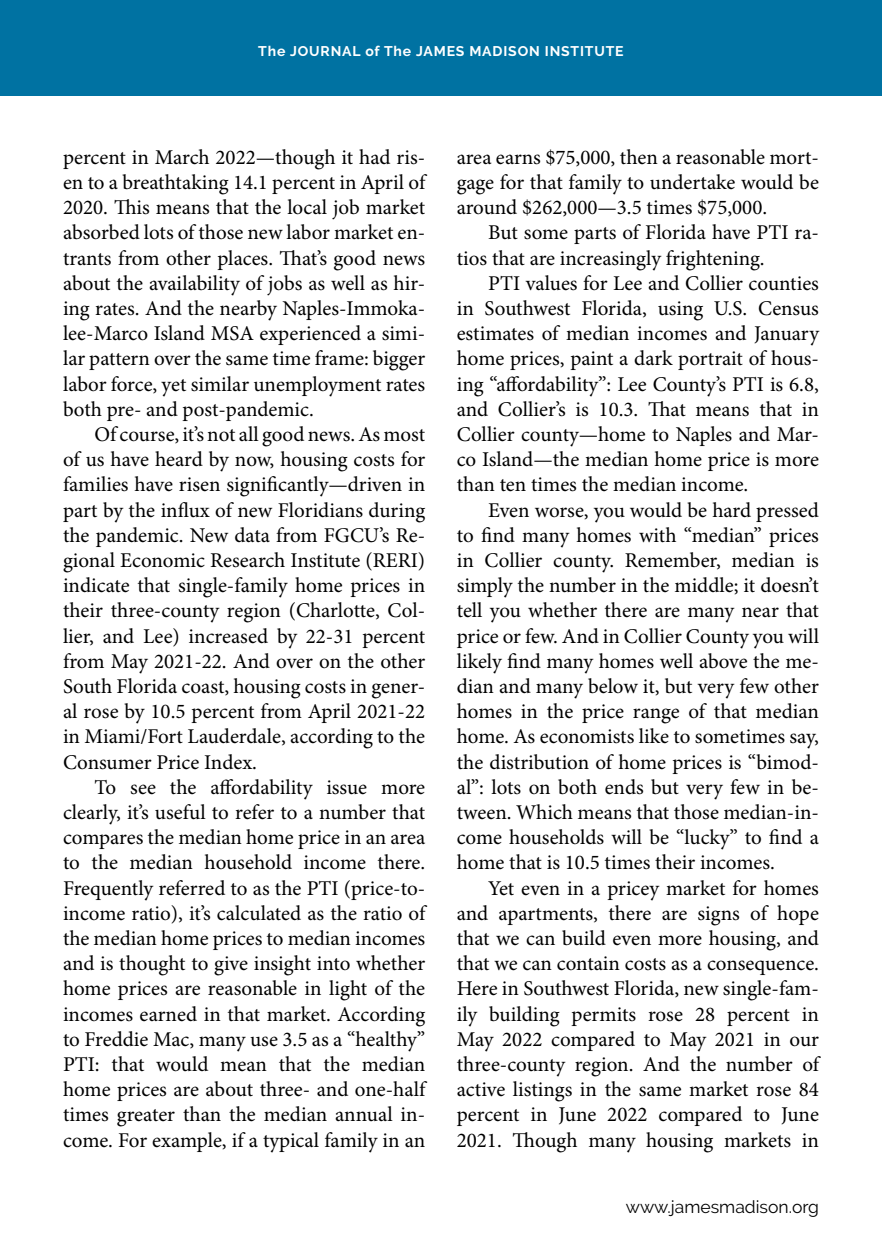
<style>
.page{position:relative;width:882px;height:1260px;background:#fff}
.page>*{position:absolute;margin:0;border:0;box-sizing:border-box;transform-origin:0 0}
.Body_Indent{font:21px/25.2px "Minion Pro";color:#000;text-align:justify}
.t1{font:17.5px "Raleway";color:#000}
.t2{font:700 14px "Raleway";letter-spacing:.06em;color:#fff}
</style>
<div class="page">
<div style="left:0;top:0;width:882px;height:96px;background:#0072a2"></div>
<p class="t2" style="left:258px;top:43px;width:367px">The JOURNAL of The JAMES MADISON INSTITUTE</p>
<p class="Body_Indent" style="left:63px;top:145px;width:364px">percent in March 2022—though it had ris&shy;en to a breathtaking 14.1 percent in April of 2020. This means that the local job market absorbed lots of those new labor market en&shy;trants from other places. That’s good news about the availability of jobs as well as hir&shy;ing rates. And the nearby Naples-Immoka&shy;lee-Marco Island MSA experienced a simi&shy;lar pattern over the same time frame: bigger labor force, yet similar unemployment rates both pre- and post-pandemic.</p>
<p class="Body_Indent" style="left:63px;top:423px;width:364px;text-indent:32px">Of course, it’s not all good news. As most of us have heard by now, housing costs for families have risen significantly—driven in part by the influx of new Floridians during the pandemic. New data from FGCU’s Re&shy;gional Economic Research Institute (RERI) indicate that single-family home prices in their three-county region (Charlotte, Col&shy;lier, and Lee) increased by 22-31 percent from May 2021-22. And over on the other South Florida coast, housing costs in gener&shy;al rose by 10.5 percent from April 2021-22 in Miami/Fort Lauderdale, according to the Consumer Price Index.</p>
<p class="Body_Indent" style="left:63px;top:775px;width:364px;text-indent:32px">To see the affordability issue more clearly, it’s useful to refer to a number that compares the median home price in an area to the median household income there.<br>Frequently referred to as the PTI (price-to&shy;income ratio), it’s calculated as the ratio of the median home prices to median incomes and is thought to give insight into whether home prices are reasonable in light of the incomes earned in that market. According to Freddie Mac, many use 3.5 as a “healthy” PTI: that would mean that the median home prices are about three- and one-half times greater than the median annual in&shy;come. For example, if a typical family in an</p>
<p class="Body_Indent" style="left:457px;top:145px;width:364px">area earns $75,000, then a reasonable mort&shy;gage for that family to undertake would be around $262,000—3.5 times $75,000.</p>
<p class="Body_Indent" style="left:457px;top:221px;width:364px;text-indent:32px">But some parts of Florida have PTI ra&shy;tios that are increasingly frightening.</p>
<p class="Body_Indent" style="left:457px;top:271px;width:364px;text-indent:32px">PTI values for Lee and Collier counties in Southwest Florida, using U.S. Census estimates of median incomes and January home prices, paint a dark portrait of hous&shy;ing “affordability”: Lee County’s PTI is 6.8, and Collier’s is 10.3. That means that in Collier county—home to Naples and Mar&shy;co Island—the median home price is more than ten times the median income.</p>
<p class="Body_Indent" style="left:457px;top:498px;width:364px;text-indent:32px">Even worse, you would be hard pressed to find many homes with “median” prices in Collier county. Remember, median is simply the number in the middle; it doesn’t tell you whether there are many near that price or few. And in Collier County you will likely find many homes well above the me&shy;dian and many below it, but very few other homes in the price range of that median home. As economists like to sometimes say, the distribution of home prices is “bimod&shy;al”: lots on both ends but very few in be&shy;tween. Which means that those median-in&shy;come households will be “lucky” to find a home that is 10.5 times their incomes.</p>
<p class="Body_Indent" style="left:457px;top:876px;width:364px;text-indent:32px">Yet even in a pricey market for homes and apartments, there are signs of hope that we can build even more housing, and that we can contain costs as a consequence.<br>Here in Southwest Florida, new single-fam&shy;ily building permits rose 28 percent in May 2022 compared to May 2021 in our three-county region. And the number of active listings in the same market rose 84 percent in June 2022 compared to June 2021. Though many housing markets in</p>
<p class="t1" style="left:626px;top:1197px;width:195px">www.jamesmadison.org</p>
</div>
